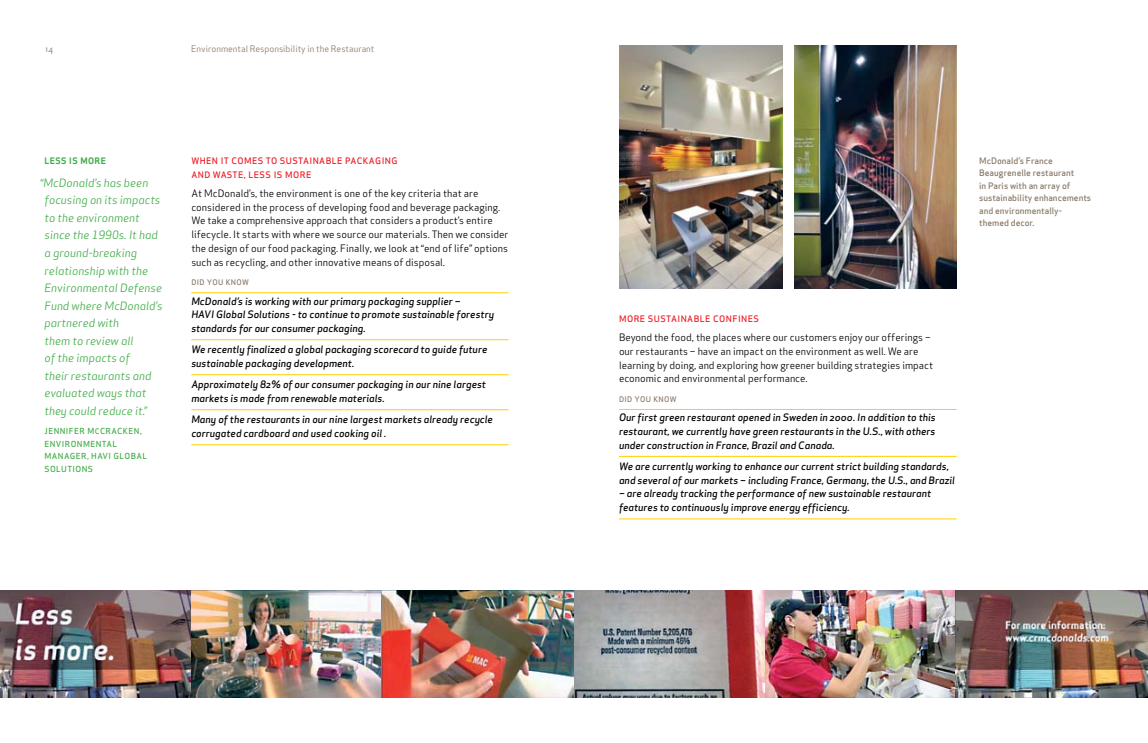
<style>
.page{position:relative;width:1148px;height:743px;background:#fff}
.page>*{position:absolute;margin:0;border:0;box-sizing:border-box;transform-origin:0 0}
.t1{font:11.25px/17.5px "Apex Sans Book Italic T";color:#41ad49}
.t2{font:10px/13.8px "Apex Sans Medium Italic ST";color:#000}
.t3{font:10px/13.8px "Apex Sans Book ST";color:#000}
.t4{font:8.75px/12.5px "Apex Sans Medium ST";color:#8a7967}
.t5{font:8.75px/13.8px "Apex Sans Medium ST";letter-spacing:.05em;color:#ed1c24}
.t6{font:8.75px "Apex Sans Book ST";color:#8a7967}
.t7{font:8.75px "Apex Sans Bold ST";letter-spacing:.05em;color:#41ad49}
.t8{font:8.12px/12.5px "Apex Sans Medium ST";letter-spacing:.05em;color:#41ad49}
.t9{font:7.5px "Apex Sans Medium T";letter-spacing:.05em;color:#8a7967}
.s1{font-size:7.5px}
</style>
<div class="page">
<img style="left:619px;top:45px;width:163px;height:243px">
<img style="left:0;top:590px;width:1147px;height:108px">
<img style="left:794px;top:45px;width:162px;height:243px">
<hr style="left:619px;top:409px;width:337px;height:1px;background:#ffcf01">
<hr style="left:619px;top:456px;width:337px;height:1px;background:#ffcf01">
<hr style="left:619px;top:518px;width:337px;height:1px;background:#ffcf01">
<hr style="left:191px;top:292px;width:317px;height:1px;background:#ffcf01">
<hr style="left:191px;top:339px;width:317px;height:1px;background:#ffcf01">
<hr style="left:191px;top:374px;width:317px;height:1px;background:#ffcf01">
<hr style="left:191px;top:409px;width:317px;height:1px;background:#ffcf01">
<hr style="left:191px;top:444px;width:317px;height:1px;background:#ffcf01">
<p class="t6" style="left:45px;top:43px;width:10px">14</p>
<p class="t6" style="left:191px;top:43px;width:185px">Environmental Responsibility in the Restaurant</p>
<p class="t7" style="left:44px;top:155px;width:63px">LESS IS MORE</p>
<p class="t1" style="left:44px;top:174px;width:120px;text-indent:-4px">“McDonald’s has been focusing on its impacts to the environment since the 1990s. It had a ground-breaking relationship with the<br>Environmental Defense<br>Fund where McDonald’s partnered with<br>them to review all<br>of the impacts of<br>their restaurants and evaluated ways that they could reduce it.”</p>
<p class="t8" style="left:44px;top:425px;width:104px">JENNIFER M<span class="s1">C</span>CRACKEN,<br>ENVIRONMENTAL<br>MANAGER, HAVI GLOBAL<br>SOLUTIONS</p>
<p class="t5" style="left:191px;top:154px;width:208px">WHEN IT COMES TO SUSTAINABLE PACKAGING<br>AND WASTE, LESS IS MORE</p>
<p class="t3" style="left:191px;top:186px;width:319px">At McDonald’s, the environment is one of the key criteria that are considered in the process of developing food and beverage packaging.<br>We take a comprehensive approach that considers a product’s entire lifecycle. It starts with where we source our materials. Then we consider the design of our food packaging. Finally, we look at “end of life” options such as recycling, and other innovative means of disposal.</p>
<p class="t9" style="left:191px;top:277px;width:59px">DID YOU KNOW</p>
<p class="t2" style="left:191px;top:294px;width:304px">McDonald’s is working with our primary packaging supplier –<br>HAVI Global Solutions - to continue to promote sustainable forestry standards for our consumer packaging.</p>
<p class="t2" style="left:191px;top:342px;width:298px">We recently finalized a global packaging scorecard to guide future sustainable packaging development.</p>
<p class="t2" style="left:191px;top:377px;width:296px">Approximately 82% of our consumer packaging in our nine largest markets is made from renewable materials.</p>
<p class="t2" style="left:191px;top:412px;width:303px">Many of the restaurants in our nine largest markets already recycle corrugated cardboard and used cooking oil .</p>
<p class="t4" style="left:979px;top:154px;width:113px">MCDONALD’S FRANCE<br>BEAUGRENELLE RESTAURANT<br>IN PARIS WITH AN ARRAY OF<br>SUSTAINABILITY ENHANCEMENTS<br>AND ENVIRONMENTALLY-<br>THEMED DECOR.</p>
<p class="t5" style="left:619px;top:311px;width:142px">MORE SUSTAINABLE CONFINES</p>
<p class="t3" style="left:619px;top:330px;width:315px">Beyond the food, the places where our customers enjoy our offerings – our restaurants – have an impact on the environment as well. We are learning by doing, and exploring how greener building strategies impact economic and environmental performance.</p>
<p class="t9" style="left:619px;top:394px;width:59px">DID YOU KNOW</p>
<p class="t2" style="left:619px;top:410px;width:318px;text-align:justify">Our first green restaurant opened in Sweden in 2000. In addition to this restaurant, we currently have green restaurants in the U.S., with others under construction in France, Brazil and Canada.</p>
<p class="t2" style="left:619px;top:459px;width:337px">We are currently working to enhance our current strict building standards, and several of our markets – including France, Germany, the U.S., and Brazil</p>
<p class="t2" style="left:619px;top:487px;width:314px">– are already tracking the performance of new sustainable restaurant features to continuously improve energy efficiency.</p>
</div>
